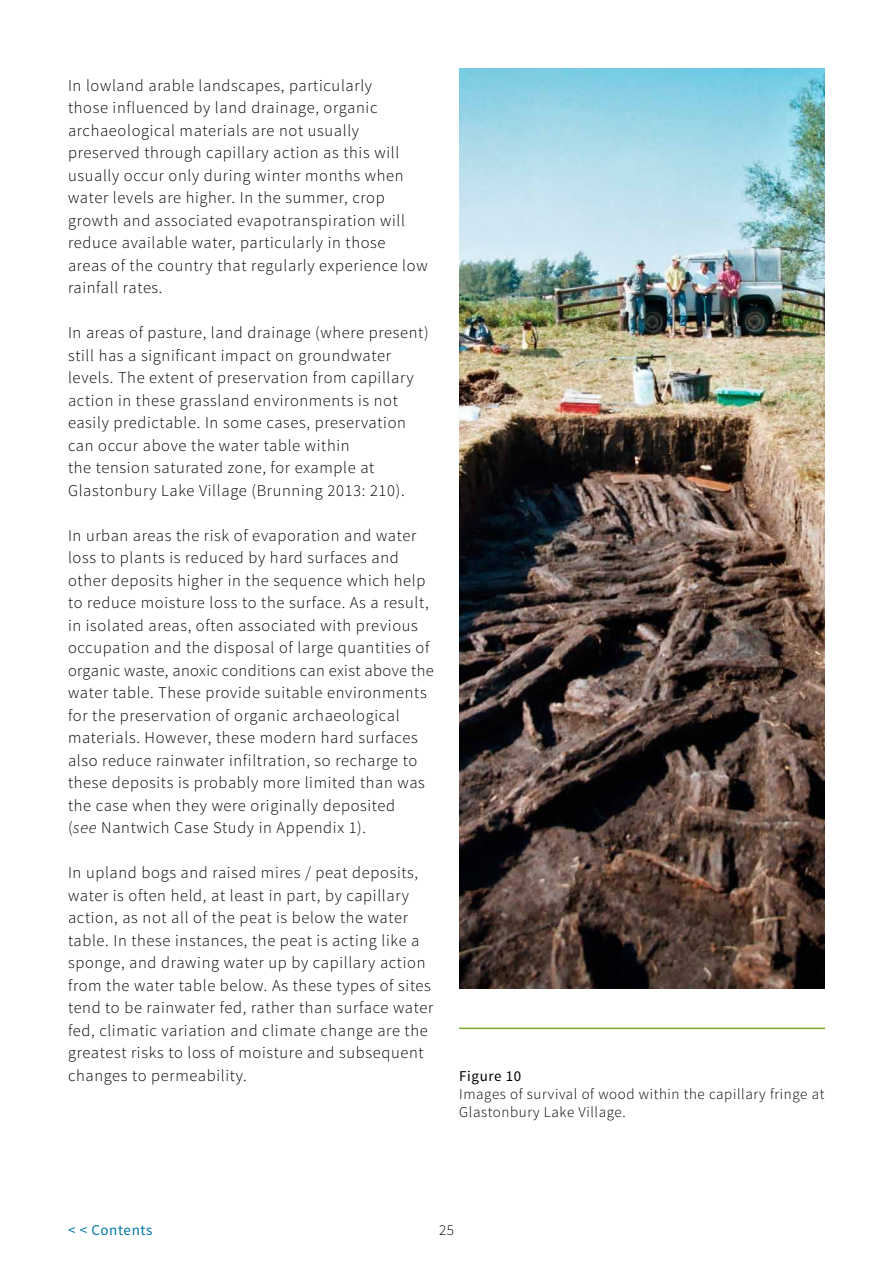
<style>
.page{position:relative;width:893px;height:1263px;background:#fff}
.page>*{position:absolute;margin:0;border:0;box-sizing:border-box;transform-origin:0 0}
.Body_text{font:300 16.5px/22.5px "Source Sans Pro";letter-spacing:.04em;color:#000}
.IMAGE_text{font:300 15px/18px "Source Sans Pro";letter-spacing:.04em;color:#000}
.t1{font:15px "Source Sans Pro";letter-spacing:.04em;color:#0075a7}
.IMAGE_heading{font:15px "Source Sans Pro";letter-spacing:.04em;color:#000}
.s1{font-style:italic}
</style>
<div class="page">
<img style="left:459px;top:68px;width:366px;height:920px">
<hr style="left:459px;top:1027px;width:366px;height:2px;background:#79a629">
<p class="Body_text" style="left:68px;top:74px;width:361px">In lowland arable landscapes, particularly<br>those influenced by land drainage, organic archaeological materials are not usually preserved through capillary action as this will usually occur only during winter months when water levels are higher. In the summer, crop growth and associated evapotranspiration will reduce available water, particularly in those areas of the country that regularly experience low rainfall rates.</p>
<p class="Body_text" style="left:68px;top:321px;width:362px">In areas of pasture, land drainage (where present) still has a significant impact on groundwater levels. The extent of preservation from capillary action in these grassland environments is not easily predictable. In some cases, preservation can occur above the water table within<br>the tension saturated zone, for example at Glastonbury Lake Village (Brunning 2013: 210).</p>
<p class="Body_text" style="left:68px;top:524px;width:367px">In urban areas the risk of evaporation and water loss to plants is reduced by hard surfaces and other deposits higher in the sequence which help to reduce moisture loss to the surface. As a result, in isolated areas, often associated with previous occupation and the disposal of large quantities of organic waste, anoxic conditions can exist above the water table. These provide suitable environments for the preservation of organic archaeological materials. However, these modern hard surfaces also reduce rainwater infiltration, so recharge to these deposits is probably more limited than was the case when they were originally deposited<br>(<span class="s1">see</span> Nantwich Case Study in Appendix 1).</p>
<p class="Body_text" style="left:68px;top:862px;width:367px">In upland bogs and raised mires / peat deposits, water is often held, at least in part, by capillary action, as not all of the peat is below the water table. In these instances, the peat is acting like a sponge, and drawing water up by capillary action from the water table below. As these types of sites tend to be rainwater fed, rather than surface water fed, climatic variation and climate change are the greatest risks to loss of moisture and subsequent changes to permeability.</p>
<p class="IMAGE_heading" style="left:459px;top:1066px;width:64px">Figure 10</p>
<p class="IMAGE_text" style="left:459px;top:1085px;width:367px">Images of survival of wood within the capillary fringe at<br>Glastonbury Lake Village.</p>
<p class="t1" style="left:68px;top:1220px;width:86px">&lt; &lt; Contents</p>
<p class="IMAGE_text" style="left:439px;top:1221px;width:16px">25</p>
</div>
